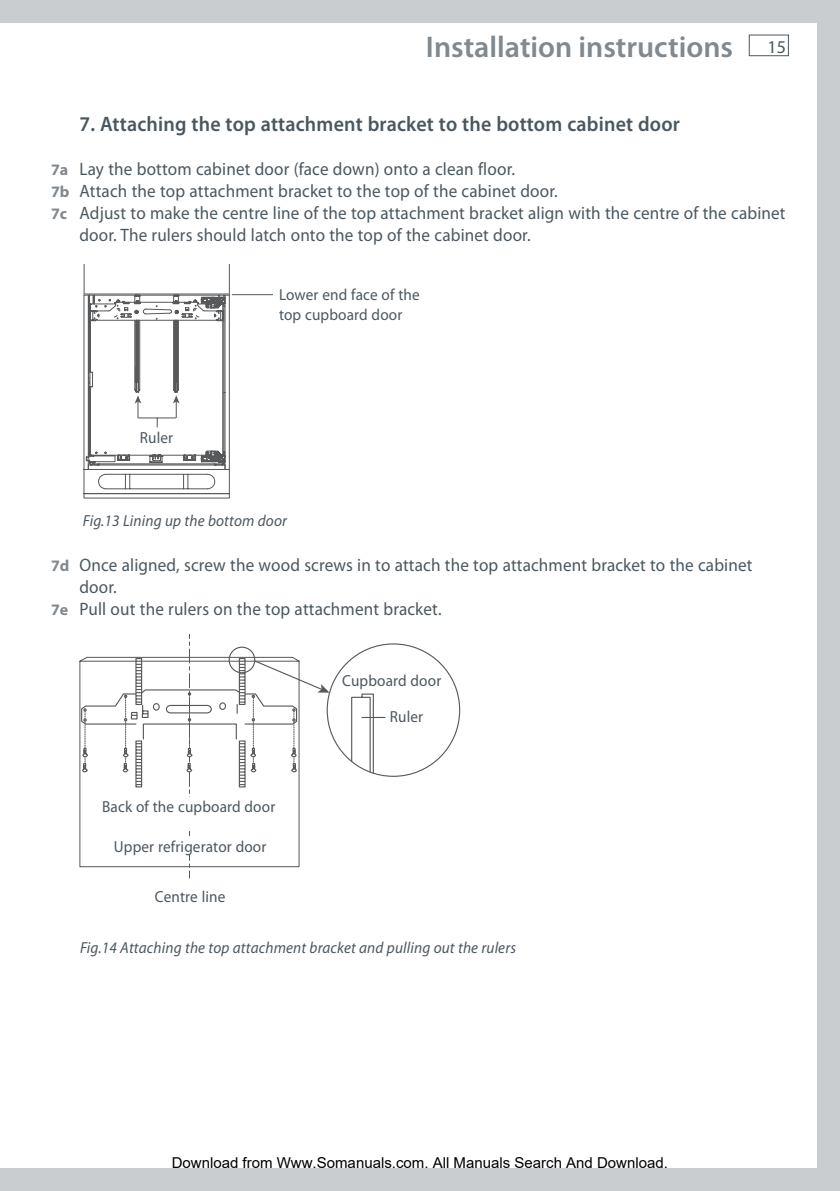
<style>
.page{position:relative;width:840px;height:1191px;background:#fff}
.page>*{position:absolute;margin:0;border:0;box-sizing:border-box;transform-origin:0 0}
.t1{font:600 30px "Myriad Pro";color:#81898f}
.t2{font:600 21px "Myriad Pro";letter-spacing:.01em;color:#4b575f;scale:.95 1}
.t3{font:18px "Myriad Pro";letter-spacing:.01em;color:#4b575f;scale:.95 1}
.t4{font:16px/20px "Myriad Pro";letter-spacing:.01em;color:#4b575f;scale:.95 1}
.t5{font:italic 16px "Myriad Pro";letter-spacing:.01em;color:#4b575f;scale:.95 1}
.t6{font:15px "Arial";color:#000}
.s1{font-weight:400;font-size:18px;color:#4b575f}
.s2{font-weight:700;font-size:16px;color:#81898f}
</style>
<div class="page">
<div style="left:0;top:0;width:839px;height:23px;background:#c9cdcf"></div>
<div style="left:0;top:1168px;width:839px;height:23px;background:#c9cdcf"></div>
<div style="left:816px;top:0;width:23px;height:1191px;background:#c9cdcf"></div>
<div style="left:748px;top:35px;width:40px;height:21px;border:1px solid #4b575f"></div>
<hr style="left:84px;top:264px;width:1px;height:30px;background:#57585a">
<hr style="left:229px;top:264px;width:1px;height:31px;background:#57585a">
<svg style="left:83px;top:294px;width:147px;height:204px"></svg>
<hr style="left:138px;top:417px;width:38px;height:1px;background:#57585a">
<hr style="left:232px;top:294px;width:40px;height:1px;background:#57585a">
<svg style="left:80px;top:634px;width:380px;height:244px"></svg>
<div style="left:102px;top:796px;width:176px;height:34px;background:#fff"></div>
<div style="left:88px;top:837px;width:204px;height:18px;background:#fff"></div>
<h1 class="t1" style="left:425px;top:27px;width:361px">Installation instructions <span class="s1">15</span></h1>
<p class="t2" style="left:79px;top:110px;width:633px">7. Attaching the top attachment bracket to the bottom cabinet door</p>
<p class="t3" style="left:51px;top:157px;width:489px"><span class="s2">7a</span> Lay the bottom cabinet door (face down) onto a clean floor.</p>
<p class="t3" style="left:51px;top:179px;width:534px"><span class="s2">7b</span> Attach the top attachment bracket to the top of the cabinet door.</p>
<p class="t3" style="left:51px;top:201px;width:774px"><span class="s2">7c</span> Adjust to make the centre line of the top attachment bracket align with the centre of the cabinet</p>
<p class="t3" style="left:79px;top:223px;width:476px">door. The rulers should latch onto the top of the cabinet door.</p>
<p class="t4" style="left:140px;top:427px;width:37px">Ruler</p>
<p class="t4" style="left:279px;top:285px;width:150px">Lower end face of the top cupboard door</p>
<p class="t5" style="left:83px;top:510px;width:216px">Fig.13 Lining up the bottom door</p>
<p class="t3" style="left:51px;top:553px;width:739px"><span class="s2">7d</span> Once aligned, screw the wood screws in to attach the top attachment bracket to the cabinet</p>
<p class="t3" style="left:79px;top:575px;width:41px">door.</p>
<p class="t3" style="left:51px;top:597px;width:412px"><span class="s2">7e</span> Pull out the rulers on the top attachment bracket.</p>
<p class="t4" style="left:102px;top:796px;width:184px">Back of the cupboard door</p>
<p class="t4" style="left:342px;top:670px;width:106px">Cupboard door</p>
<p class="t4" style="left:389px;top:706px;width:37px">Ruler</p>
<p class="t4" style="left:114px;top:836px;width:162px">Upper refrigerator door</p>
<p class="t4" style="left:155px;top:886px;width:76px">Centre line</p>
<p class="t5" style="left:80px;top:937px;width:460px">Fig.14 Attaching the top attachment bracket and pulling out the rulers</p>
<p class="t6" style="left:172px;top:1154px;width:497px">Download from Www.Somanuals.com. All Manuals Search And Download.</p>
</div>
